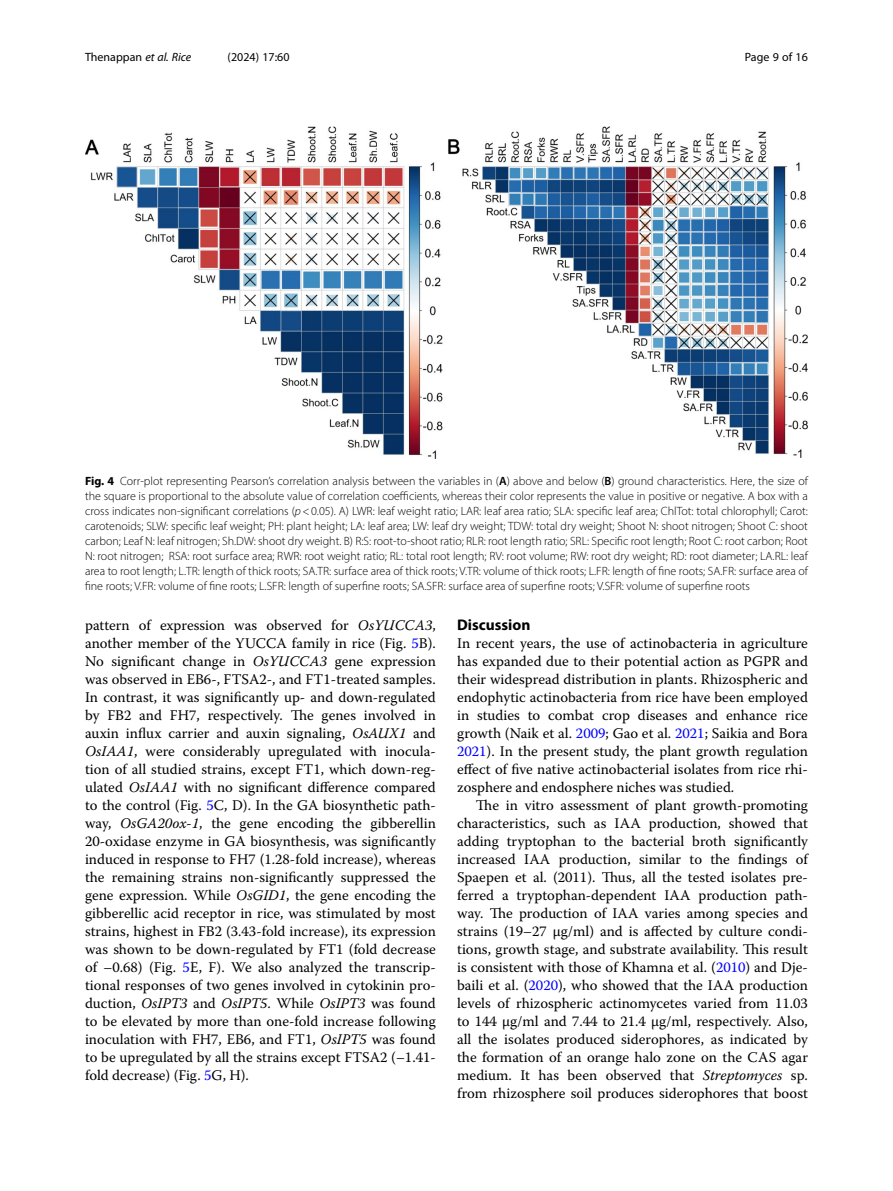
<style>
.page{position:relative;width:893px;height:1191px;background:#fff}
.page>*{position:absolute;margin:0;border:0;box-sizing:border-box;transform-origin:0 0}
.Head_1{font:700 15.45px "Myriad Pro";color:#000}
.Body_Text{font:14.7px/18px "Warnock Pro";color:#000;text-align:justify}
.Body_Text_Indent{font:14.7px/18px "Warnock Pro";color:#000;text-align:justify}
.Figure_Caption{font:300 12px/15px "Myriad Pro";color:#000;text-align:justify}
.t1{font:12px "Myriad Pro";color:#000}
.s1{font-style:italic}
.s2{font-weight:700}
.s3{font-weight:600}
.s4{color:#00f}
</style>
<div class="page">
<img style="left:85px;top:126px;width:723px;height:332px">
<p class="t1" style="left:85px;top:50px;width:108px">Thenappan <span class="s1">et al. Rice</span></p>
<p class="t1" style="left:228px;top:50px;width:63px">(2024) 17:60</p>
<p class="t1" style="left:745px;top:50px;width:65px">Page 9 of 16</p>
<p class="Figure_Caption" style="left:85px;top:473px;width:724px"><span class="s2">Fig. 4</span> Corr-plot representing Pearson’s correlation analysis between the variables in (<span class="s3">A</span>) above and below (<span class="s3">B</span>) ground characteristics. Here, the size of the square is proportional to the absolute value of correlation coefficients, whereas their color represents the value in positive or negative. A box with a cross indicates non-significant correlations (<span class="s1">p</span>&lt;0.05). A) LWR: leaf weight ratio; LAR: leaf area ratio; SLA: specific leaf area; ChlTot: total chlorophyll; Carot: carotenoids; SLW: specific leaf weight; PH: plant height; LA: leaf area; LW: leaf dry weight; TDW: total dry weight; Shoot N: shoot nitrogen; Shoot C: shoot carbon; Leaf N: leaf nitrogen; Sh.DW: shoot dry weight. B) R:S: root-to-shoot ratio; RLR: root length ratio; SRL: Specific root length; Root C: root carbon; Root N: root nitrogen; RSA: root surface area; RWR: root weight ratio; RL: total root length; RV: root volume; RW: root dry weight; RD: root diameter; LA.RL: leaf area to root length; L.TR: length of thick roots; SA.TR: surface area of thick roots; V.TR: volume of thick roots; L.FR: length of fine roots; SA.FR: surface area of fine roots; V.FR: volume of fine roots; L.SFR: length of superfine roots; SA.SFR: surface area of superfine roots; V.SFR: volume of superfine roots</p>
<p class="Body_Text" style="left:85px;top:616px;width:352px">pattern of expression was observed for <span class="s1">OsYUCCA3</span>, another member of the YUCCA family in rice (Fig. <span class="s4">5</span>B).<br>No significant change in <span class="s1">OsYUCCA3</span> gene expression was observed in EB6-, FTSA2-, and FT1-treated samples.<br>In contrast, it was significantly up- and down-regulated by FB2 and FH7, respectively. The genes involved in auxin influx carrier and auxin signaling, <span class="s1">OsAUX1</span> and <span class="s1">OsIAA1</span>, were considerably upregulated with inocula&shy;tion of all studied strains, except FT1, which down-reg&shy;ulated <span class="s1">OsIAA1</span> with no significant difference compared to the control (Fig. <span class="s4">5</span>C, D). In the GA biosynthetic path&shy;way, <span class="s1">OsGA20ox-1</span>, the gene encoding the gibberellin 20-oxidase enzyme in GA biosynthesis, was significantly induced in response to FH7 (1.28-fold increase), whereas the remaining strains non-significantly suppressed the gene expression. While <span class="s1">OsGID1</span>, the gene encoding the gibberellic acid receptor in rice, was stimulated by most strains, highest in FB2 (3.43-fold increase), its expression was shown to be down-regulated by FT1 (fold decrease of –0.68) (Fig. <span class="s4">5</span>E, F). We also analyzed the transcrip&shy;tional responses of two genes involved in cytokinin pro&shy;duction, <span class="s1">OsIPT3</span> and <span class="s1">OsIPT5</span>. While <span class="s1">OsIPT3</span> was found to be elevated by more than one-fold increase following inoculation with FH7, EB6, and FT1, <span class="s1">OsIPT5</span> was found to be upregulated by all the strains except FTSA2 (–1.41- fold decrease) (Fig. <span class="s4">5</span>G, H).</p>
<p class="Head_1" style="left:457px;top:615px;width:75px">Discussion</p>
<p class="Body_Text" style="left:457px;top:634px;width:352px">In recent years, the use of actinobacteria in agriculture has expanded due to their potential action as PGPR and their widespread distribution in plants. Rhizospheric and endophytic actinobacteria from rice have been employed in studies to combat crop diseases and enhance rice growth (Naik et al. <span class="s4">2009</span>; Gao et al. <span class="s4">2021</span>; Saikia and Bora <span class="s4">2021</span>). In the present study, the plant growth regulation effect of five native actinobacterial isolates from rice rhi&shy;zosphere and endosphere niches was studied.</p>
<p class="Body_Text_Indent" style="left:457px;top:796px;width:352px;text-indent:19px">The in vitro assessment of plant growth-promoting characteristics, such as IAA production, showed that adding tryptophan to the bacterial broth significantly increased IAA production, similar to the findings of Spaepen et al. (2011). Thus, all the tested isolates pre&shy;ferred a tryptophan-dependent IAA production path&shy;way. The production of IAA varies among species and strains (19–27 µg/ml) and is affected by culture condi&shy;tions, growth stage, and substrate availability. This result is consistent with those of Khamna et al. (<span class="s4">2010</span>) and Dje&shy;baili et al. (<span class="s4">2020</span>), who showed that the IAA production levels of rhizospheric actinomycetes varied from 11.03 to 144 µg/ml and 7.44 to 21.4 µg/ml, respectively. Also, all the isolates produced siderophores, as indicated by the formation of an orange halo zone on the CAS agar medium. It has been observed that <span class="s1">Streptomyces</span> sp. from rhizosphere soil produces siderophores that boost</p>
</div>
